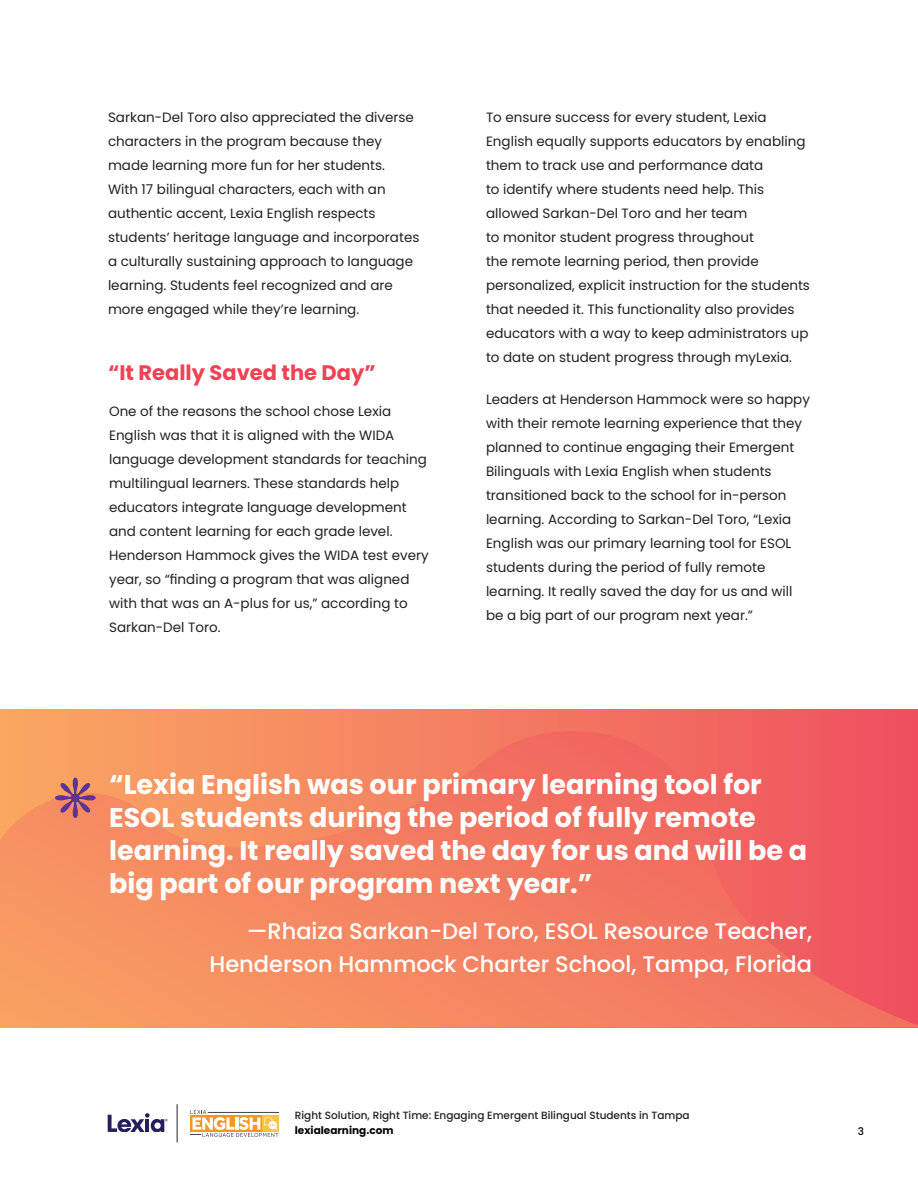
<style>
.page{position:relative;width:918px;height:1188px;background:#fff}
.page>*{position:absolute;margin:0;border:0;box-sizing:border-box;transform-origin:0 0}
.t1{font:700 27px/33px "Poppins";color:#fff}
.t2{font:500 22.5px/33px "Poppins";color:#fff;text-align:right}
.t3{font:700 21px "Poppins";color:#ee4255}
.t4{font:13.5px/24px "Poppins";color:#231f20}
.t5{font:500 10.5px "Poppins";color:#231f20}
.t6{font:700 10.5px "Poppins";color:#040503}
.t7{font:500 10.5px "Poppins";color:#040503}
</style>
<div class="page">
<hr style="left:177px;top:1104px;width:1px;height:38px;background:#231f20">
<svg style="left:108px;top:1113px;width:60px;height:19px"></svg>
<svg style="left:190px;top:1110px;width:89px;height:27px"></svg>
<div style="left:0;top:710px;width:918px;height:318px;background:linear-gradient(to right,#f9a962,#ef5260)"></div>
<svg style="left:0;top:731px;width:918px;height:297px;background:#f37d61"></svg>
<svg style="left:50px;top:773px;width:50px;height:50px;background:#d57f6c"></svg>
<p class="t4" style="left:108px;top:106px;width:313px">Sarkan-Del Toro also appreciated the diverse characters in the program because they made learning more fun for her students.<br>With 17 bilingual characters, each with an authentic accent, Lexia English respects students’ heritage language and incorporates a culturally sustaining approach to language learning. Students feel recognized and are more engaged while they’re learning.</p>
<p class="t4" style="left:486px;top:106px;width:325px">To ensure success for every student, Lexia English equally supports educators by enabling them to track use and performance data<br>to identify where students need help. This allowed Sarkan-Del Toro and her team<br>to monitor student progress throughout<br>the remote learning period, then provide personalized, explicit instruction for the students that needed it. This functionality also provides educators with a way to keep administrators up to date on student progress through myLexia.</p>
<p class="t4" style="left:486px;top:388px;width:325px">Leaders at Henderson Hammock were so happy with their remote learning experience that they planned to continue engaging their Emergent Bilinguals with Lexia English when students transitioned back to the school for in-person learning. According to Sarkan-Del Toro, “Lexia English was our primary learning tool for ESOL students during the period of fully remote learning. It really saved the day for us and will be a big part of our program next year.”</p>
<h3 class="t3" style="left:108px;top:361px;width:269px">“It Really Saved the Day”</h3>
<p class="t4" style="left:109px;top:400px;width:321px">One of the reasons the school chose Lexia English was that it is aligned with the WIDA language development standards for teaching multilingual learners. These standards help educators integrate language development and content learning for each grade level.<br>Henderson Hammock gives the WIDA test every year, so “finding a program that was aligned with that was an A-plus for us,” according to Sarkan-Del Toro.</p>
<h1 class="t1" style="left:109px;top:768px;width:700px">“Lexia English was our primary learning tool for ESOL students during the period of fully remote learning. It really saved the day for us and will be a big part of our program next year.”</h1>
<h2 class="t2" style="left:210px;top:915px;width:604px">—Rhaiza Sarkan-Del Toro, ESOL Resource Teacher,<br>Henderson Hammock Charter School, Tampa, Florida</h2>
<p class="t5" style="left:295px;top:1109px;width:396px">Right Solution, Right Time: Engaging Emergent Bilingual Students in Tampa</p>
<p class="t6" style="left:295px;top:1124px;width:100px">lexialearning.com</p>
<p class="t7" style="left:858px;top:1125px;width:8px">3</p>
</div>
